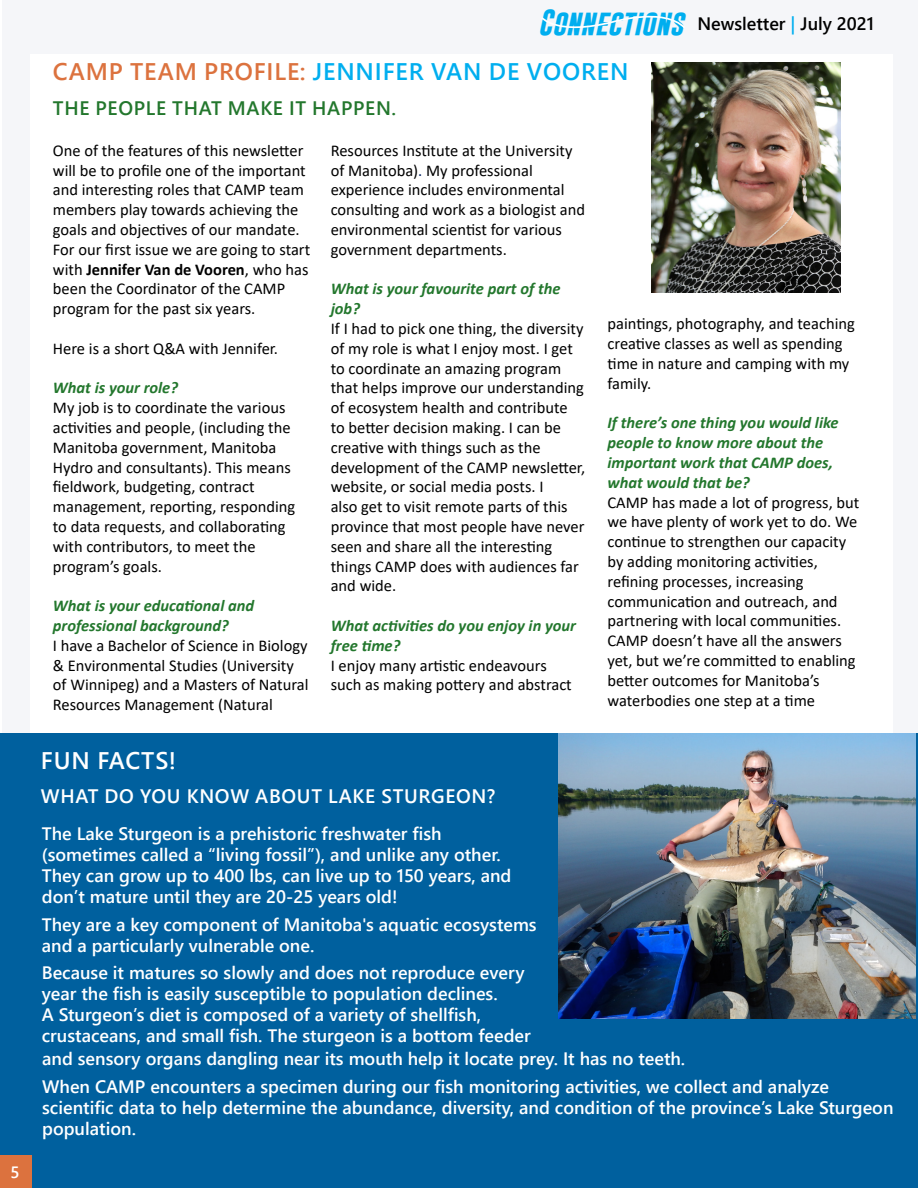
<style>
.page{position:relative;width:918px;height:1188px;background:#fff}
.page>*{position:absolute;margin:0;border:0;box-sizing:border-box;transform-origin:0 0}
.Heading_2{font:italic 700 26.25px "Gobold";color:#00aeef}
.Heading_2-2{font:600 24px "Segoe UI";letter-spacing:.035em;color:#00aeef}
.Heading_2-3{font:600 24px "Segoe UI";letter-spacing:.035em;color:#fff}
.Heading_2-4{font:600 19.5px "Segoe UI";letter-spacing:.035em;color:#fff}
.Heading_2-5{font:600 19.5px "Segoe UI";letter-spacing:.035em;color:#23772d}
.Body_copy{font:600 18px/21px "Segoe UI";color:#fff}
.Body_copy-2{font:600 18px "Segoe UI";color:#000}
.t1{font:16.5px/19.8px "Calibri";color:#000}
.t2{font:italic 700 16.5px/19.8px "Calibri";color:#23772d}
.Heading_2-6{font:600 16.35px "Segoe UI";color:#fff}
.s1{color:#00aeef}
.s2{color:#dc723e}
.s3{font-weight:700}
.s4{color:#002060}
</style>
<div class="page">
<div style="left:2px;top:0;width:916px;height:1187px;background:#f5f6f9"></div>
<div style="left:30px;top:54px;width:862px;height:1100px;background:#fff"></div>
<img style="left:652px;top:63px;width:188px;height:230px">
<div style="left:0;top:733px;width:918px;height:455px;background:#00609e"></div>
<img style="left:559px;top:733px;width:357px;height:285px">
<div style="left:0;top:1156px;width:31px;height:32px;background:#dc723e"></div>
<p class="Heading_2-6" style="left:11px;top:1156px;width:11px">5</p>
<p class="Heading_2" style="left:538px;top:5px;width:147px">CONNECTIONS</p>
<p class="Body_copy-2" style="left:698px;top:7px;width:178px">Newsletter <span class="s1">|</span> July 2021</p>
<p class="Heading_2-2" style="left:53px;top:49px;width:577px"><span class="s2">CAMP TEAM PROFILE:</span> JENNIFER VAN DE VOOREN</p>
<p class="Heading_2-5" style="left:53px;top:89px;width:345px">THE PEOPLE THAT MAKE IT HAPPEN.</p>
<p class="t1" style="left:53px;top:140px;width:259px">One of the features of this newsletter will be to profile one of the important and interesting roles that CAMP team members play towards achieving the goals and objectives of our mandate.<br>For our first issue we are going to start with <span class="s3">Jennifer Van de Vooren</span>, who has been the Coordinator of the CAMP program for the past six years.</p>
<p class="t1" style="left:53px;top:338px;width:227px">Here is a short Q&amp;A with Jennifer.</p>
<p class="t2" style="left:53px;top:377px;width:127px">What is your role?</p>
<p class="t1" style="left:53px;top:397px;width:244px">My job is to coordinate the various activities and people, (including the<br>Manitoba government, Manitoba<br>Hydro and consultants). This means fieldwork, budgeting, contract management, reporting, responding to data requests, and collaborating with contributors, to meet the program’s goals.</p>
<p class="t2" style="left:53px;top:595px;width:203px">What is your educational and professional background?</p>
<p class="t1" style="left:53px;top:635px;width:257px">I have a Bachelor of Science in Biology &amp; Environmental Studies (University of Winnipeg) and a Masters of Natural Resources Management (Natural</p>
<p class="t1" style="left:331px;top:140px;width:256px">Resources Institute at the University of Manitoba)<span class="s4">.</span> My professional experience includes environmental consulting and work as a biologist and environmental scientist for various government departments.</p>
<p class="t2" style="left:331px;top:278px;width:231px">What is your favourite part of the job?</p>
<p class="t1" style="left:331px;top:318px;width:256px">If I had to pick one thing, the diversity of my role is what I enjoy most. I get to coordinate an amazing program that helps improve our understanding of ecosystem health and contribute to better decision making. I can be creative with things such as the development of the CAMP newsletter, website, or social media posts. I<br>also get to visit remote parts of this province that most people have never seen and share all the interesting things CAMP does with audiences far and wide.</p>
<p class="t2" style="left:331px;top:615px;width:247px">What activities do you enjoy in your free time?</p>
<p class="t1" style="left:331px;top:655px;width:243px">I enjoy many artistic endeavours such as making pottery and abstract</p>
<p class="t1" style="left:608px;top:314px;width:249px">paintings, photography, and teaching creative classes as well as spending time in nature and camping with my family.</p>
<p class="t2" style="left:608px;top:413px;width:233px">If there’s one thing you would like people to know more about the important work that CAMP does, what would that be?</p>
<p class="t1" style="left:608px;top:492px;width:253px">CAMP has made a lot of progress, but we have plenty of work yet to do. We continue to strengthen our capacity by adding monitoring activities, refining processes, increasing communication and outreach, and partnering with local communities.<br>CAMP doesn’t have all the answers yet, but we’re committed to enabling better outcomes for Manitoba’s waterbodies one step at a time</p>
<p class="Heading_2-3" style="left:41px;top:738px;width:137px">FUN FACTS!</p>
<p class="Heading_2-4" style="left:41px;top:778px;width:456px">WHAT DO YOU KNOW ABOUT LAKE STURGEON?</p>
<p class="Body_copy" style="left:42px;top:822px;width:471px">The Lake Sturgeon is a prehistoric freshwater fish (sometimes called a “living fossil”), and unlike any other.<br>They can grow up to 400 lbs, can live up to 150 years, and don’t mature until they are 20-25 years old!</p>
<p class="Body_copy" style="left:42px;top:912px;width:496px">They are a key component of Manitoba's aquatic ecosystems and a particularly vulnerable one.</p>
<p class="Body_copy" style="left:42px;top:961px;width:490px">Because it matures so slowly and does not reproduce every year the fish is easily susceptible to population declines.<br>A Sturgeon’s diet is composed of a variety of shellfish, crustaceans, and small fish. The sturgeon is a bottom feeder</p>
<p class="Body_copy" style="left:42px;top:1047px;width:645px">and sensory organs dangling near its mouth help it locate prey. It has no teeth.</p>
<p class="Body_copy" style="left:42px;top:1075px;width:853px">When CAMP encounters a specimen during our fish monitoring activities, we collect and analyze scientific data to help determine the abundance, diversity, and condition of the province’s Lake Sturgeon population.</p>
</div>
